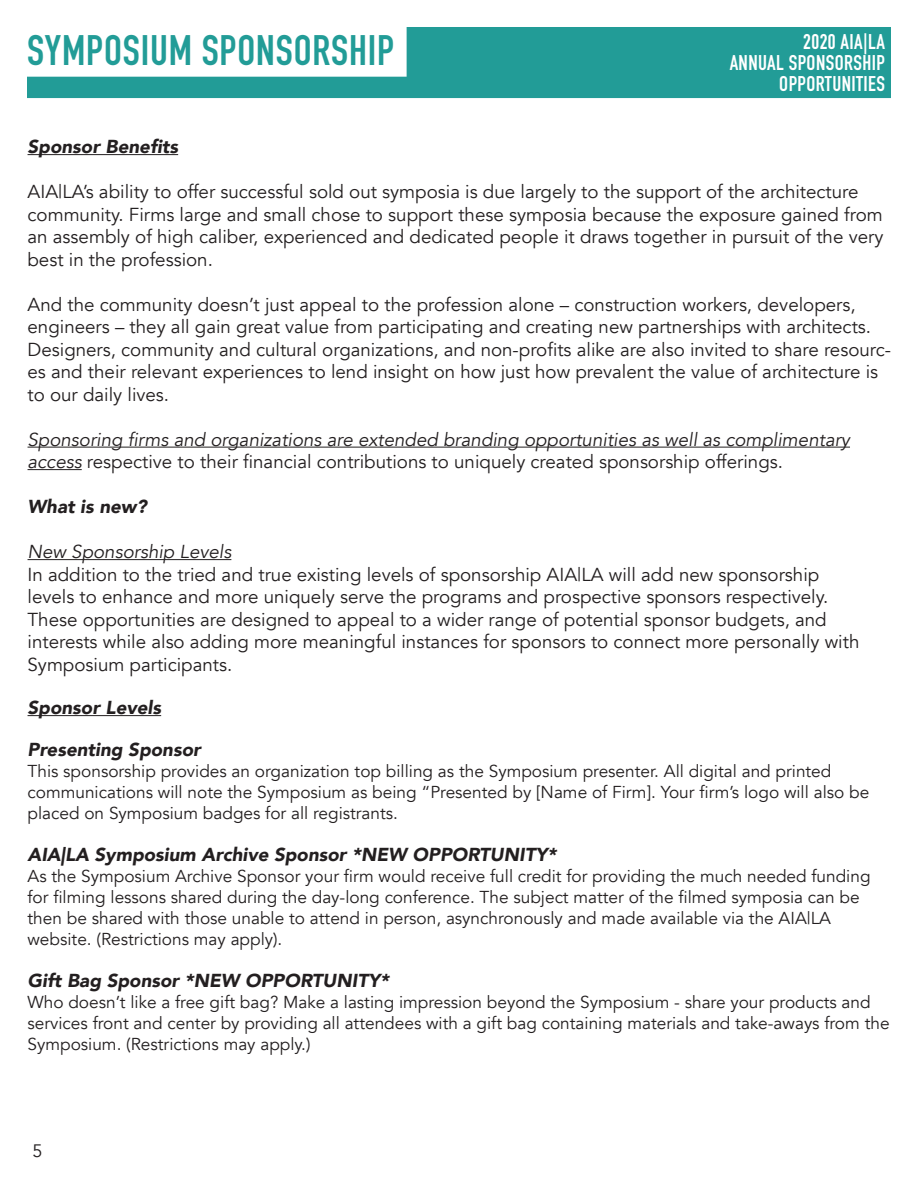
<style>
.page{position:relative;width:918px;height:1188px;background:#fff}
.page>*{position:absolute;margin:0;border:0;box-sizing:border-box;transform-origin:0 0}
.t1{font:700 42px "DIN Condensed";letter-spacing:.02em;color:#229c97}
.t2{font:700 21px "DIN Condensed";letter-spacing:.02em;color:#fff}
.t3{font:18.75px/22.5px "Avenir";color:#231f20}
.t4{font:italic 900 18.75px "Avenir";color:#231f20}
.t5{font:italic 18.75px "Avenir";color:#231f20}
.t6{font:18px "Avenir";color:#231f20}
.t7{font:17.25px/21px "Avenir";color:#231f20}
.s1{font-style:italic}
</style>
<div class="page">
<svg style="left:27px;top:27px;width:864px;height:71px;fill:#229c97"></svg>
<hr style="left:28px;top:154px;width:150px;height:1px;background:#231f20">
<hr style="left:28px;top:447px;width:822px;height:1px;background:#231f20">
<hr style="left:28px;top:469px;width:54px;height:1px;background:#231f20">
<hr style="left:28px;top:559px;width:203px;height:1px;background:#231f20">
<hr style="left:28px;top:715px;width:133px;height:1px;background:#231f20">
<p class="t1" style="left:27px;top:22px;width:369px">SYMPOSIUM SPONSORSHIP</p>
<p class="t2" style="left:803px;top:27px;width:83px">2020 AIA|LA</p>
<p class="t2" style="left:730px;top:48px;width:157px">ANNUAL SPONSORSHIP</p>
<p class="t2" style="left:779px;top:69px;width:107px">OPPORTUNITIES</p>
<p class="t4" style="left:28px;top:131px;width:152px">Sponsor Benefits</p>
<p class="t3" style="left:28px;top:181px;width:857px">AIA|LA’s ability to offer successful sold out symposia is due largely to the support of the architecture community. Firms large and small chose to support these symposia because the exposure gained from an assembly of high caliber, experienced and dedicated people it draws together in pursuit of the very best in the profession.</p>
<p class="t3" style="left:28px;top:293px;width:865px">And the community doesn’t just appeal to the profession alone – construction workers, developers, engineers – they all gain great value from participating and creating new partnerships with architects.<br>Designers, community and cultural organizations, and non-profits alike are also invited to share resourc&shy;es and their relevant experiences to lend insight on how just how prevalent the value of architecture is to our daily lives.</p>
<p class="t5" style="left:28px;top:428px;width:824px">Sponsoring firms and organizations are extended branding opportunities as well as complimentary</p>
<p class="t3" style="left:28px;top:451px;width:757px"><span class="s1">access</span> respective to their financial contributions to uniquely created sponsorship offerings.</p>
<p class="t4" style="left:28px;top:491px;width:121px">What is new?</p>
<p class="t5" style="left:28px;top:541px;width:205px">New Sponsorship Levels</p>
<p class="t3" style="left:28px;top:563px;width:793px">In addition to the tried and true existing levels of sponsorship AIA|LA will add new sponsorship</p>
<p class="t3" style="left:28px;top:586px;width:802px">levels to enhance and more uniquely serve the programs and prospective sponsors respectively.</p>
<p class="t3" style="left:28px;top:608px;width:801px">These opportunities are designed to appeal to a wider range of potential sponsor budgets, and</p>
<p class="t3" style="left:28px;top:631px;width:833px">interests while also adding more meaningful instances for sponsors to connect more personally with<br>Symposium participants.</p>
<p class="t4" style="left:28px;top:692px;width:135px">Sponsor Levels</p>
<p class="t4" style="left:28px;top:734px;width:175px">Presenting Sponsor</p>
<p class="t7" style="left:28px;top:761px;width:805px">This sponsorship provides an organization top billing as the Symposium presenter. All digital and printed</p>
<p class="t7" style="left:28px;top:782px;width:843px">communications will note the Symposium as being “Presented by [Name of Firm]. Your firm’s logo will also be placed on Symposium badges for all registrants.</p>
<p class="t4" style="left:28px;top:839px;width:531px">AIA|LA Symposium Archive Sponsor *NEW OPPORTUNITY*</p>
<p class="t7" style="left:28px;top:866px;width:845px">As the Symposium Archive Sponsor your firm would receive full credit for providing the much needed funding for filming lessons shared during the day-long conference. The subject matter of the filmed symposia can be then be shared with those unable to attend in person, asynchronously and made available via the AIA|LA</p>
<p class="t7" style="left:28px;top:929px;width:256px">website. (Restrictions may apply).</p>
<p class="t4" style="left:28px;top:965px;width:363px">Gift Bag Sponsor *NEW OPPORTUNITY*</p>
<p class="t7" style="left:28px;top:992px;width:864px">Who doesn’t like a free gift bag? Make a lasting impression beyond the Symposium - share your products and services front and center by providing all attendees with a gift bag containing materials and take-aways from the<br>Symposium. (Restrictions may apply.)</p>
<p class="t6" style="left:33px;top:1140px;width:12px">5</p>
</div>
